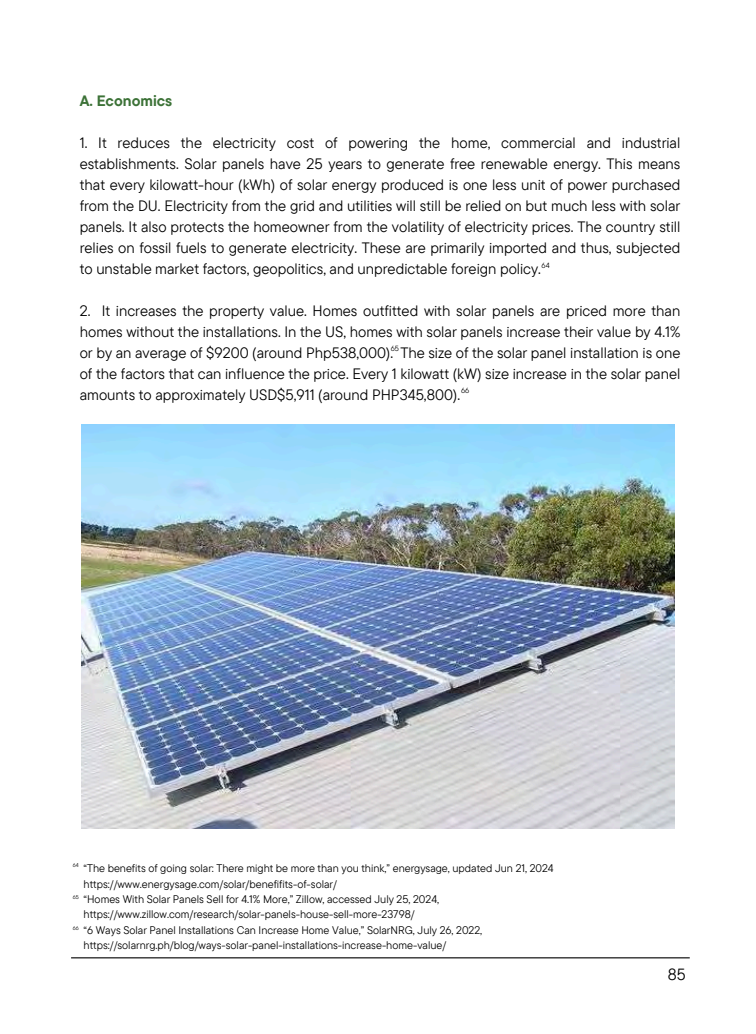
<style>
.page{position:relative;width:756px;height:1034px;background:#fff}
.page>*{position:absolute;margin:0;border:0;box-sizing:border-box;transform-origin:0 0}
.t1{font:16.15px "TT Commons Pro";color:#000}
.t2{font:15px/21px "TT Commons Pro";color:#000;text-align:justify}
.t3{font:700 15px "TT Commons Pro";color:#3c7237}
.t4{font:11px/15.4px "TT Commons Pro";color:#000}
.t5{font:7.5px "TT Commons Pro";color:#000}
.t6{font:5.5px "TT Commons Pro";color:#000}
</style>
<div class="page">
<hr style="left:71px;top:956px;width:619px;height:2px;background:#000">
<img style="left:82px;top:424px;width:592px;height:403px">
<p class="t3" style="left:80px;top:91px;width:94px">A. Economics</p>
<p class="t2" style="left:80px;top:131px;width:602px">1. It reduces the electricity cost of powering the home, commercial and industrial establishments. Solar panels have 25 years to generate free renewable energy. This means that every kilowatt-hour (kWh) of solar energy produced is one less unit of power purchased from the DU. Electricity from the grid and utilities will still be relied on but much less with solar panels. It also protects the homeowner from the volatility of electricity prices. The country still relies on fossil fuels to generate electricity. These are primarily imported and thus, subjected to unstable market factors, geopolitics, and unpredictable foreign policy.</p>
<p class="t2" style="left:80px;top:299px;width:602px">2. It increases the property value. Homes outfitted with solar panels are priced more than homes without the installations. In the US, homes with solar panels increase their value by 4.1% or by an average of $9200 (around Php538,000). The size of the solar panel installation is one of the factors that can influence the price. Every 1 kilowatt (kW) size increase in the solar panel amounts to approximately USD$5,911 (around PHP345,800).</p>
<p class="t5" style="left:542px;top:260px;width:10px">64</p>
<p class="t5" style="left:391px;top:343px;width:10px">65</p>
<p class="t5" style="left:461px;top:385px;width:10px">66</p>
<p class="t6" style="left:73px;top:861px;width:7px">64</p>
<p class="t6" style="left:73px;top:893px;width:8px">65</p>
<p class="t6" style="left:73px;top:924px;width:8px">66</p>
<p class="t4" style="left:84px;top:860px;width:472px">“The benefits of going solar: There might be more than you think,” energysage, updated Jun 21, 2024 https://www.energysage.com/solar/benefifits-of-solar/<br>“Homes With Solar Panels Sell for 4.1% More,” Zillow, accessed July 25, 2024, https://www.zillow.com/research/solar-panels-house-sell-more-23798/<br>“6 Ways Solar Panel Installations Can Increase Home Value,” SolarNRG, July 26, 2022, https://solarnrg.ph/blog/ways-solar-panel-installations-increase-home-value/</p>
<p class="t1" style="left:668px;top:963px;width:19px">85</p>
</div>
